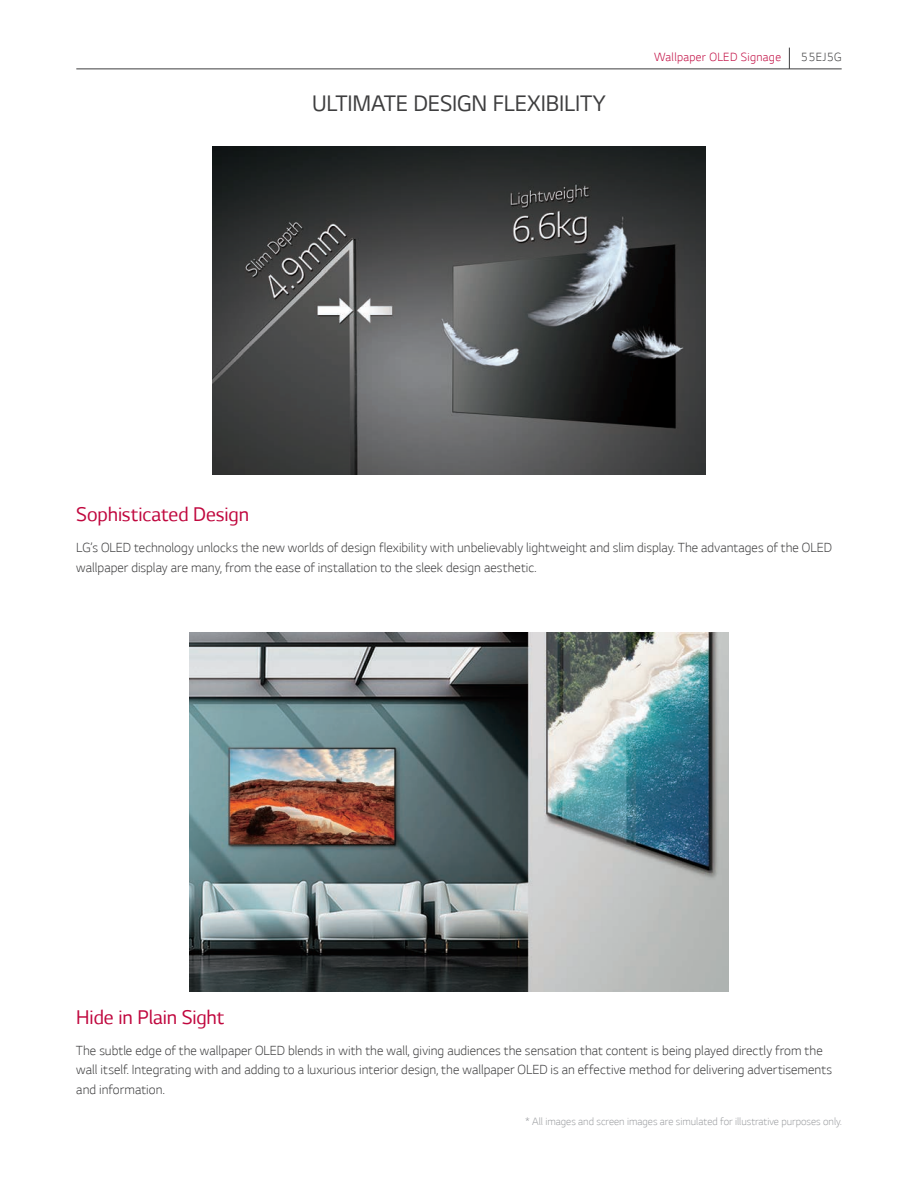
<style>
.page{position:relative;width:918px;height:1188px;background:#fff}
.page>*{position:absolute;margin:0;border:0;box-sizing:border-box;transform-origin:0 0}
.t1{font:25.5px "LG Smart";letter-spacing:-.005em;color:#3e3e3f}
.t2{font:22.5px "LG Smart";letter-spacing:-.005em;color:#c0073e}
.t3{font:300 15px/19.5px "LG Smart";letter-spacing:.005em;color:#3e3e3f}
.t4{font:300 13.5px "LG Smart";letter-spacing:.025em;color:#c0073e}
.t5{font:300 13.5px "LG Smart";letter-spacing:.025em;color:#3e3e3f}
.t6{font:300 12px "LG Smart";color:#9d9fa2}
</style>
<div class="page">
<hr style="left:76px;top:69px;width:766px;height:1px;background:#3e3e3f">
<svg style="left:789px;top:48px;width:1px;height:21px"></svg>
<img style="left:189px;top:632px;width:540px;height:359px">
<img style="left:213px;top:146px;width:492px;height:329px">
<p class="t1" style="left:312px;top:89px;width:295px">ULTIMATE DESIGN FLEXIBILITY</p>
<p class="t4" style="left:654px;top:49px;width:128px">Wallpaper OLED Signage</p>
<p class="t5" style="left:801px;top:49px;width:42px">55EJ5G</p>
<p class="t2" style="left:76px;top:502px;width:174px">Sophisticated Design</p>
<p class="t3" style="left:76px;top:538px;width:757px">LG’s OLED technology unlocks the new worlds of design flexibility with unbelievably lightweight and slim display. The advantages of the OLED wallpaper display are many, from the ease of installation to the sleek design aesthetic.</p>
<p class="t2" style="left:76px;top:1005px;width:150px">Hide in Plain Sight</p>
<p class="t3" style="left:76px;top:1040px;width:757px">The subtle edge of the wallpaper OLED blends in with the wall, giving audiences the sensation that content is being played directly from the wall itself. Integrating with and adding to a luxurious interior design, the wallpaper OLED is an effective method for delivering advertisements and information.</p>
<p class="t6" style="left:525px;top:1115px;width:318px">* All images and screen images are simulated for illustrative purposes only.</p>
</div>
